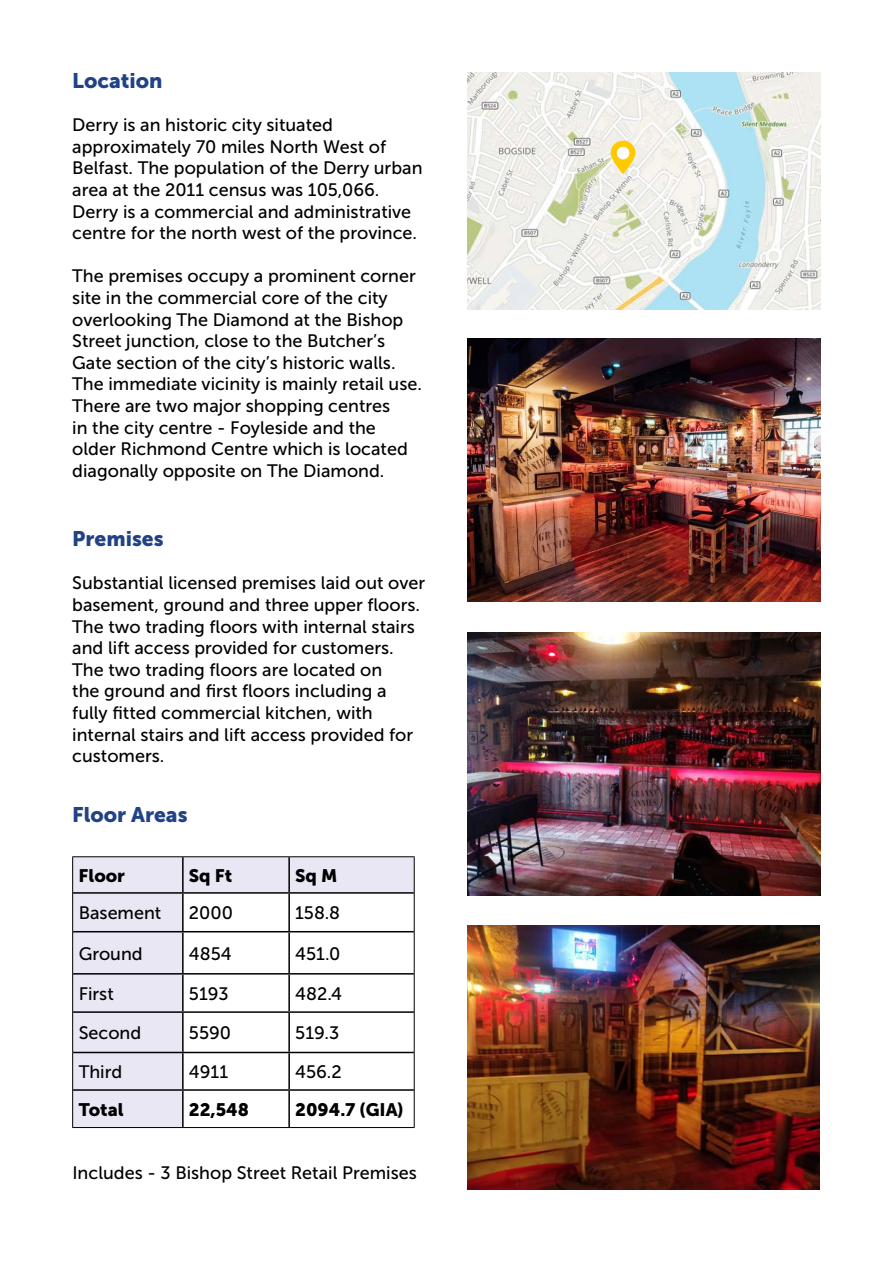
<style>
.page{position:relative;width:893px;height:1263px;background:#fff}
.page>*{position:absolute;margin:0;border:0;box-sizing:border-box;transform-origin:0 0}
.t1{font:21px "Museo Sans 900";color:#214284}
.t2{font:18px/21.6px "Museo Sans 500";color:#000}
.t3{font:18px "Museo Sans 900";color:#000}
</style>
<div class="page">
<img style="left:468px;top:72px;width:353px;height:237px">
<img style="left:468px;top:926px;width:352px;height:263px">
<svg style="left:73px;top:857px;width:341px;height:270px"></svg>
<hr style="left:72px;top:856px;width:111px;height:1px;background:#000">
<hr style="left:72px;top:857px;width:1px;height:36px;background:#000">
<hr style="left:183px;top:856px;width:106px;height:1px;background:#000">
<hr style="left:289px;top:856px;width:126px;height:1px;background:#000">
<hr style="left:414px;top:857px;width:1px;height:36px;background:#000">
<hr style="left:72px;top:893px;width:1px;height:39px;background:#000">
<hr style="left:414px;top:893px;width:1px;height:39px;background:#000">
<hr style="left:72px;top:932px;width:1px;height:42px;background:#000">
<hr style="left:414px;top:932px;width:1px;height:42px;background:#000">
<hr style="left:72px;top:974px;width:1px;height:38px;background:#000">
<hr style="left:414px;top:974px;width:1px;height:38px;background:#000">
<hr style="left:72px;top:1012px;width:1px;height:40px;background:#000">
<hr style="left:414px;top:1012px;width:1px;height:40px;background:#000">
<hr style="left:72px;top:1052px;width:1px;height:38px;background:#000">
<hr style="left:414px;top:1052px;width:1px;height:38px;background:#000">
<hr style="left:72px;top:1090px;width:1px;height:37px;background:#000">
<hr style="left:414px;top:1090px;width:1px;height:37px;background:#000">
<hr style="left:72px;top:1127px;width:111px;height:1px;background:#000">
<hr style="left:183px;top:1127px;width:106px;height:1px;background:#000">
<hr style="left:289px;top:1127px;width:126px;height:1px;background:#000">
<hr style="left:182px;top:857px;width:2px;height:35px;background:#000">
<hr style="left:288px;top:857px;width:2px;height:35px;background:#000">
<hr style="left:73px;top:892px;width:110px;height:2px;background:#000">
<hr style="left:183px;top:892px;width:106px;height:2px;background:#000">
<hr style="left:182px;top:894px;width:2px;height:37px;background:#000">
<hr style="left:289px;top:892px;width:125px;height:2px;background:#000">
<hr style="left:288px;top:894px;width:2px;height:37px;background:#000">
<hr style="left:73px;top:931px;width:110px;height:1px;background:#000">
<hr style="left:183px;top:931px;width:106px;height:1px;background:#000">
<hr style="left:182px;top:932px;width:2px;height:41px;background:#000">
<hr style="left:289px;top:931px;width:125px;height:1px;background:#000">
<hr style="left:288px;top:932px;width:2px;height:41px;background:#000">
<hr style="left:73px;top:973px;width:110px;height:1px;background:#000">
<hr style="left:183px;top:973px;width:106px;height:1px;background:#000">
<hr style="left:182px;top:974px;width:2px;height:37px;background:#000">
<hr style="left:289px;top:973px;width:125px;height:1px;background:#000">
<hr style="left:288px;top:974px;width:2px;height:37px;background:#000">
<hr style="left:73px;top:1011px;width:110px;height:2px;background:#000">
<hr style="left:183px;top:1011px;width:106px;height:2px;background:#000">
<hr style="left:182px;top:1013px;width:2px;height:39px;background:#000">
<hr style="left:289px;top:1011px;width:125px;height:2px;background:#000">
<hr style="left:288px;top:1013px;width:2px;height:39px;background:#000">
<hr style="left:73px;top:1052px;width:110px;height:1px;background:#000">
<hr style="left:183px;top:1052px;width:106px;height:1px;background:#000">
<hr style="left:182px;top:1053px;width:2px;height:36px;background:#000">
<hr style="left:289px;top:1052px;width:125px;height:1px;background:#000">
<hr style="left:288px;top:1053px;width:2px;height:36px;background:#000">
<hr style="left:73px;top:1089px;width:110px;height:2px;background:#000">
<hr style="left:183px;top:1089px;width:106px;height:2px;background:#000">
<hr style="left:182px;top:1091px;width:2px;height:36px;background:#000">
<hr style="left:289px;top:1089px;width:125px;height:2px;background:#000">
<hr style="left:288px;top:1091px;width:2px;height:36px;background:#000">
<svg style="left:610px;top:140px;width:25px;height:34px"></svg>
<div style="left:617px;top:147px;width:12px;height:12px;background:#fff;border-radius:50%"></div>
<img style="left:468px;top:338px;width:353px;height:264px">
<img style="left:468px;top:632px;width:353px;height:264px">
<p class="t1" style="left:72px;top:69px;width:92px">Location</p>
<p class="t2" style="left:72px;top:114px;width:352px">Derry is an historic city situated approximately 70 miles North West of Belfast. The population of the Derry urban area at the 2011 census was 105,066.<br>Derry is a commercial and administrative centre for the north west of the province.</p>
<p class="t2" style="left:72px;top:265px;width:351px">The premises occupy a prominent corner site in the commercial core of the city overlooking The Diamond at the Bishop Street junction, close to the Butcher’s Gate section of the city’s historic walls.<br>The immediate vicinity is mainly retail use.<br>There are two major shopping centres<br>in the city centre - Foyleside and the older Richmond Centre which is located diagonally opposite on The Diamond.</p>
<p class="t1" style="left:72px;top:527px;width:93px">Premises</p>
<p class="t2" style="left:72px;top:572px;width:354px">Substantial licensed premises laid out over basement, ground and three upper floors.<br>The two trading floors with internal stairs and lift access provided for customers.<br>The two trading floors are located on<br>the ground and first floors including a fully fitted commercial kitchen, with internal stairs and lift access provided for customers.</p>
<p class="t1" style="left:72px;top:803px;width:117px">Floor Areas</p>
<p class="t3" style="left:79px;top:865px;width:48px">Floor</p>
<p class="t3" style="left:189px;top:865px;width:45px">Sq Ft</p>
<p class="t3" style="left:295px;top:865px;width:44px">Sq M</p>
<p class="t2" style="left:79px;top:902px;width:84px">Basement</p>
<p class="t2" style="left:189px;top:902px;width:46px">2000</p>
<p class="t2" style="left:295px;top:902px;width:47px">158.8</p>
<p class="t2" style="left:79px;top:942px;width:66px">Ground</p>
<p class="t2" style="left:189px;top:942px;width:44px">4854</p>
<p class="t2" style="left:295px;top:942px;width:47px">451.0</p>
<p class="t2" style="left:79px;top:983px;width:37px">First</p>
<p class="t2" style="left:189px;top:983px;width:41px">5193</p>
<p class="t2" style="left:295px;top:983px;width:48px">482.4</p>
<p class="t2" style="left:79px;top:1022px;width:64px">Second</p>
<p class="t2" style="left:189px;top:1022px;width:44px">5590</p>
<p class="t2" style="left:295px;top:1022px;width:45px">519.3</p>
<p class="t2" style="left:79px;top:1061px;width:45px">Third</p>
<p class="t2" style="left:189px;top:1061px;width:41px">4911</p>
<p class="t2" style="left:295px;top:1061px;width:48px">456.2</p>
<p class="t3" style="left:79px;top:1099px;width:46px">Total</p>
<p class="t3" style="left:189px;top:1099px;width:62px">22,548</p>
<p class="t3" style="left:295px;top:1099px;width:110px">2094.7 (GIA)</p>
<p class="t2" style="left:72px;top:1162px;width:346px">Includes - 3 Bishop Street Retail Premises</p>
</div>
